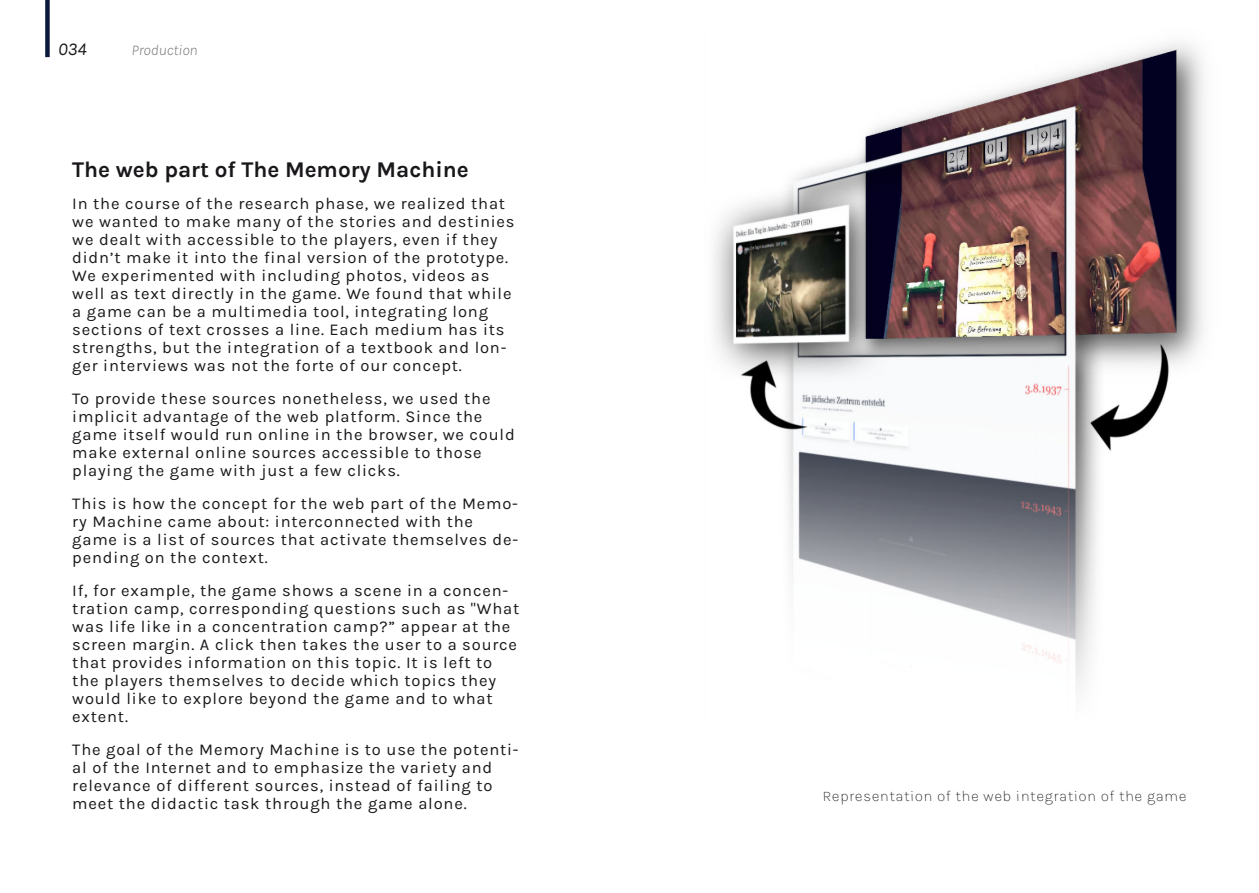
<style>
.page{position:relative;width:1259px;height:893px;background:#fff}
.page>*{position:absolute;margin:0;border:0;box-sizing:border-box;transform-origin:0 0}
.t1{font:700 22.5px "Karla";color:#1a171b}
.t2{font:italic 18px "Karla";color:#1a171b}
.t3{font:16.5px/18px "Karla";letter-spacing:.05em;color:#1a171b}
.t4{font:200 15px "Karla";color:#1a171b}
.t5{font:italic 300 15px "Karla";color:#7f8082}
</style>
<div class="page">
<div style="left:45px;top:0;width:5px;height:55px;background:#0a1839"></div>
<img style="left:714px;top:43px;width:490px;height:649px">
<p class="t2" style="left:58px;top:38px;width:30px">034</p>
<p class="t5" style="left:131px;top:41px;width:68px">Production</p>
<h1 class="t1" style="left:72px;top:157px;width:398px">The web part of The Memory Machine</h1>
<p class="t3" style="left:72px;top:195px;width:444px">In the course of the research phase, we realized that we wanted to make many of the stories and destinies we dealt with accessible to the players, even if they didn’t make it into the final version of the prototype.<br>We experimented with including photos, videos as well as text directly in the game. We found that while a game can be a multimedia tool, integrating long sections of text crosses a line. Each medium has its strengths, but the integration of a textbook and lon&shy;ger interviews was not the forte of our concept.</p>
<p class="t3" style="left:72px;top:390px;width:444px">To provide these sources nonetheless, we used the implicit advantage of the web platform. Since the game itself would run online in the browser, we could make external online sources accessible to those playing the game with just a few clicks.</p>
<p class="t3" style="left:72px;top:495px;width:447px">This is how the concept for the web part of the Memo&shy;ry Machine came about: interconnected with the game is a list of sources that activate themselves de&shy;pending on the context.</p>
<p class="t3" style="left:72px;top:582px;width:448px">If, for example, the game shows a scene in a concen&shy;tration camp, corresponding questions such as "What was life like in a concentration camp?” appear at the screen margin. A click then takes the user to a source that provides information on this topic. It is left to the players themselves to decide which topics they would like to explore beyond the game and to what extent.</p>
<p class="t3" style="left:72px;top:741px;width:448px">The goal of the Memory Machine is to use the potenti&shy;al of the Internet and to emphasize the variety and relevance of different sources, instead of failing to meet the didactic task through the game alone.</p>
<p class="t4" style="left:823px;top:787px;width:366px">Representation of the web integration of the game</p>
</div>
